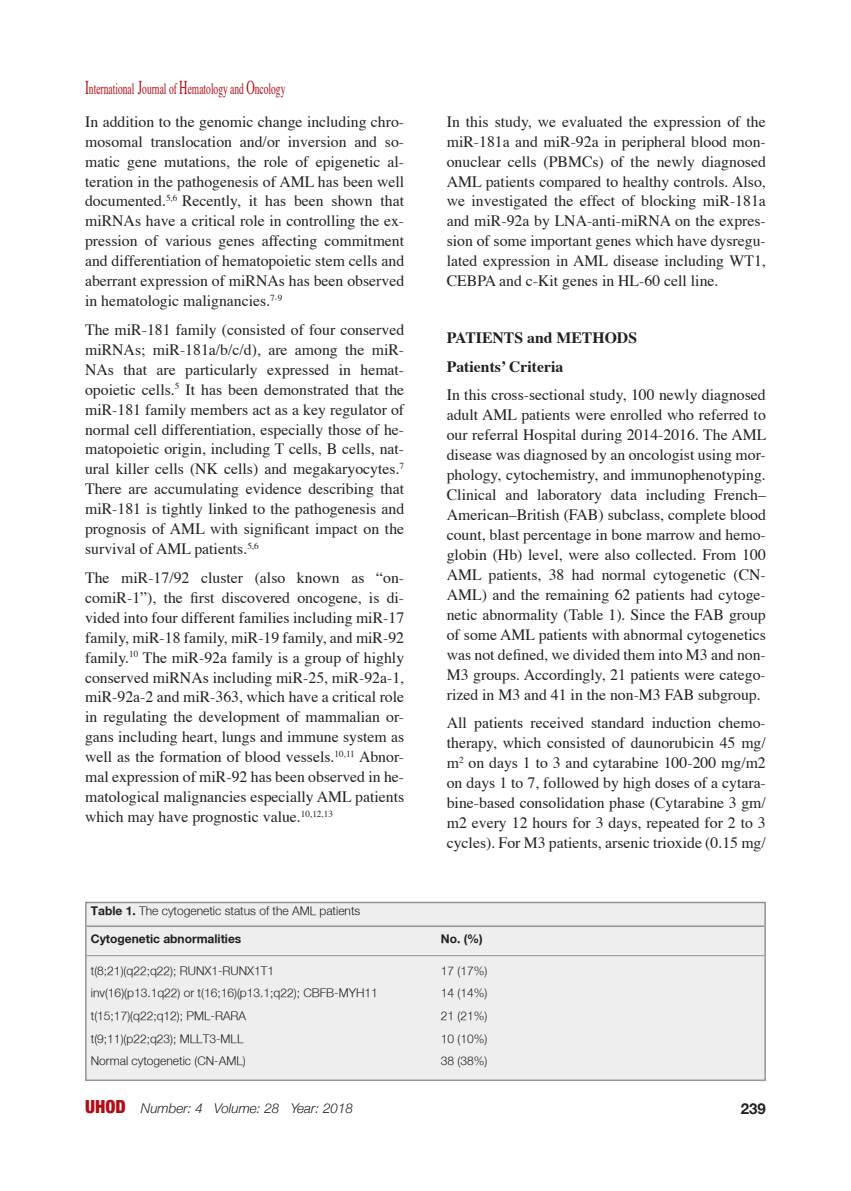
<style>
.page{position:relative;width:851px;height:1191px;background:#fff}
.page>*{position:absolute;margin:0;border:0;box-sizing:border-box;transform-origin:0 0}
.t1{font:15.9px "Times";color:#b00d15;scale:.6 1}
.t2{font:15.75px/20px "Times";color:#231f20;text-align:justify}
.t3{font:700 15.75px "Times";color:#231f20}
.t4{font:700 15px "Helvetica Neue";color:#231f20}
.t5{font:italic 300 13.5px "Helvetica Neue";color:#231f20}
.t6{font:300 12px "Helvetica Neu";color:#231f20}
.t7{font:700 12px "Helvetica Neu";color:#231f20}
.s1{font-size:19.5px}
.s2{font-weight:700}
.s3{font-weight:900;font-style:normal;font-stretch:condensed;font-size:18px;color:#b00d15}
</style>
<div class="page">
<div style="left:86px;top:902px;width:679px;height:178px;background:#eeeeef"></div>
<div style="left:85px;top:901px;width:680px;height:180px;border:2px solid #939598"></div>
<hr style="left:87px;top:925px;width:677px;height:2px;background:#939598">
<hr style="left:87px;top:955px;width:677px;height:1px;background:#939598">
<p class="t1" style="left:85px;top:78px;width:335px"><span class="s1">I</span>nternational <span class="s1">J</span>ournal of <span class="s1">H</span>ematology and <span class="s1">O</span>ncology</p>
<p class="t2" style="left:85px;top:112px;width:320px">In addition to the genomic change including chro&shy;mosomal translocation and/or inversion and so&shy;matic gene mutations, the role of epigenetic al&shy;teration in the pathogenesis of AML has been well documented.<sup>5,6</sup> Recently, it has been shown that miRNAs have a critical role in controlling the ex&shy;pression of various genes affecting commitment and differentiation of hematopoietic stem cells and aberrant expression of miRNAs has been observed in hematologic malignancies.<sup>7-9</sup></p>
<p class="t2" style="left:85px;top:320px;width:320px">The miR-181 family (consisted of four conserved miRNAs; miR-181a/b/c/d), are among the miR-NAs that are particularly expressed in hemat&shy;opoietic cells.<sup>5</sup> It has been demonstrated that the miR-181 family members act as a key regulator of normal cell differentiation, especially those of he&shy;matopoietic origin, including T cells, B cells, nat&shy;ural killer cells (NK cells) and megakaryocytes.<sup>7<br></sup>There are accumulating evidence describing that miR-181 is tightly linked to the pathogenesis and prognosis of AML with significant impact on the survival of AML patients.<sup>5,6</sup></p>
<p class="t2" style="left:85px;top:568px;width:320px">The miR-17/92 cluster (also known as “on&shy;comiR-1”), the first discovered oncogene, is di&shy;vided into four different families including miR-17 family, miR-18 family, miR-19 family, and miR-92 family.<sup>10</sup> The miR-92a family is a group of highly conserved miRNAs including miR-25, miR-92a-1, miR-92a-2 and miR-363, which have a critical role in regulating the development of mammalian or&shy;gans including heart, lungs and immune system as well as the formation of blood vessels.<sup>10,11</sup> Abnor&shy;mal expression of miR-92 has been observed in he&shy;matological malignancies especially AML patients which may have prognostic value.<sup>10,12,13</sup></p>
<p class="t2" style="left:446px;top:112px;width:320px">In this study, we evaluated the expression of the miR-181a and miR-92a in peripheral blood mon&shy;onuclear cells (PBMCs) of the newly diagnosed AML patients compared to healthy controls. Also, we investigated the effect of blocking miR-181a and miR-92a by LNA-anti-miRNA on the expres&shy;sion of some important genes which have dysregu&shy;lated expression in AML disease including WT1, CEBPA and c-Kit genes in HL-60 cell line.</p>
<p class="t3" style="left:446px;top:327px;width:192px">PATIENTS and METHODS</p>
<p class="t3" style="left:446px;top:356px;width:118px">Patients’ Criteria</p>
<p class="t2" style="left:446px;top:386px;width:321px">In this cross-sectional study, 100 newly diagnosed adult AML patients were enrolled who referred to our referral Hospital during 2014-2016. The AML disease was diagnosed by an oncologist using mor&shy;phology, cytochemistry, and immunophenotyping.<br>Clinical and laboratory data including French– American–British (FAB) subclass, complete blood count, blast percentage in bone marrow and hemo&shy;globin (Hb) level, were also collected. From 100<br>AML patients, 38 had normal cytogenetic (CN-AML) and the remaining 62 patients had cytoge&shy;netic abnormality (Table 1). Since the FAB group of some AML patients with abnormal cytogenetics was not defined, we divided them into M3 and non-M3 groups. Accordingly, 21 patients were catego&shy;rized in M3 and 41 in the non-M3 FAB subgroup.</p>
<p class="t2" style="left:446px;top:713px;width:320px">All patients received standard induction chemo&shy;therapy, which consisted of daunorubicin 45 mg/ m<sup>2</sup> on days 1 to 3 and cytarabine 100-200 mg/m2 on days 1 to 7, followed by high doses of a cytara&shy;bine-based consolidation phase (Cytarabine 3 gm/ m2 every 12 hours for 3 days, repeated for 2 to 3 cycles). For M3 patients, arsenic trioxide (0.15 mg/</p>
<p class="t6" style="left:91px;top:903px;width:271px"><span class="s2">Table 1.</span> The cytogenetic status of the AML patients</p>
<p class="t7" style="left:91px;top:931px;width:152px">Cytogenetic abnormalities</p>
<p class="t7" style="left:441px;top:931px;width:43px">No. (%)</p>
<p class="t6" style="left:91px;top:963px;width:185px">t(8;21)(q22;q22); RUNX1-RUNX1T1</p>
<p class="t6" style="left:441px;top:963px;width:48px">17 (17%)</p>
<p class="t6" style="left:91px;top:986px;width:288px">inv(16)(p13.1q22) or t(16;16)(p13.1;q22); CBFB-MYH11</p>
<p class="t6" style="left:441px;top:986px;width:48px">14 (14%)</p>
<p class="t6" style="left:91px;top:1008px;width:157px">t(15;17)(q22;q12); PML-RARA</p>
<p class="t6" style="left:441px;top:1008px;width:48px">21 (21%)</p>
<p class="t6" style="left:91px;top:1031px;width:154px">t(9;11)(p22;q23); MLLT3-MLL</p>
<p class="t6" style="left:441px;top:1031px;width:48px">10 (10%)</p>
<p class="t6" style="left:91px;top:1053px;width:156px">Normal cytogenetic (CN-AML)</p>
<p class="t6" style="left:441px;top:1053px;width:48px">38 (38%)</p>
<p class="t5" style="left:85px;top:1097px;width:269px"><span class="s3">UHOD</span> Number: 4 Volume: 28 Year: 2018</p>
<p class="t4" style="left:740px;top:1095px;width:27px">239</p>
</div>
